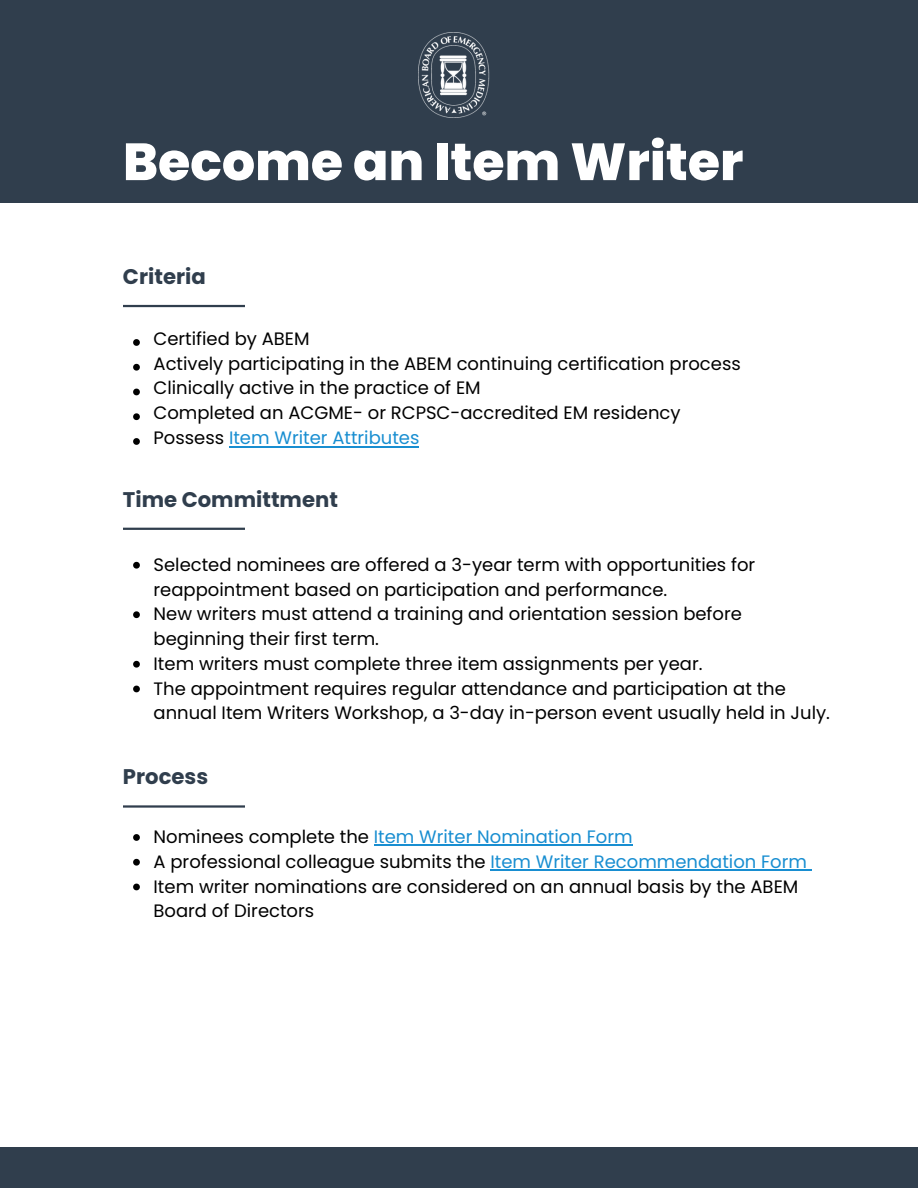
<style>
.page{position:relative;width:918px;height:1188px;background:#fff}
.page>*{position:absolute;margin:0;border:0;box-sizing:border-box;transform-origin:0 0}
.t1{font:800 52.2px "Poppins";color:#fff}
.t2{font:700 21.15px "Poppins";color:#303e4d}
.t3{font:18px/24.8px "Poppins";color:#000}
.t4{font:18px "Poppins";color:#188ed1}
.s1{color:#188ed1}
.s2{color:#000}
</style>
<div class="page">
<div style="left:0;top:0;width:918px;height:203px;background:#303e4d"></div>
<div style="left:0;top:1147px;width:918px;height:41px;background:#303e4d"></div>
<hr style="left:123px;top:305px;width:122px;height:2px;background:#303e4d">
<svg style="left:133px;top:339px;width:7px;height:7px"></svg>
<svg style="left:133px;top:364px;width:7px;height:7px"></svg>
<svg style="left:133px;top:389px;width:7px;height:6px"></svg>
<svg style="left:133px;top:413px;width:7px;height:7px"></svg>
<svg style="left:133px;top:438px;width:7px;height:7px"></svg>
<svg style="left:133px;top:562px;width:7px;height:7px"></svg>
<svg style="left:133px;top:611px;width:7px;height:7px"></svg>
<svg style="left:133px;top:661px;width:7px;height:7px"></svg>
<svg style="left:133px;top:686px;width:7px;height:6px"></svg>
<svg style="left:133px;top:834px;width:7px;height:7px"></svg>
<hr style="left:374px;top:844px;width:259px;height:1px;background:#188ed1">
<svg style="left:133px;top:859px;width:7px;height:7px"></svg>
<hr style="left:490px;top:869px;width:317px;height:1px;background:#188ed1">
<svg style="left:133px;top:884px;width:7px;height:6px"></svg>
<hr style="left:123px;top:528px;width:122px;height:2px;background:#303e4d">
<hr style="left:123px;top:805px;width:122px;height:3px;background:#303e4d">
<img style="left:418px;top:32px;width:72px;height:86px">
<hr style="left:229px;top:447px;width:190px;height:1px;background:#188ed1">
<p class="t1" style="left:123px;top:125px;width:622px">Become an Item Writer</p>
<h1 class="t2" style="left:123px;top:262px;width:84px">Criteria</h1>
<p class="t3" style="left:154px;top:326px;width:589px">Certified by ABEM<br>Actively participating in the ABEM continuing certification process Clinically active in the practice of EM<br>Completed an ACGME- or RCPSC-accredited EM residency Possess <span class="s1">Item Writer Attributes</span></p>
<p class="t2" style="left:123px;top:484px;width:216px">Time Committment</p>
<p class="t3" style="left:154px;top:552px;width:603px">Selected nominees are offered a 3-year term with opportunities for reappointment based on participation and performance.</p>
<p class="t3" style="left:154px;top:602px;width:590px">New writers must attend a training and orientation session before beginning their first term.</p>
<p class="t3" style="left:154px;top:651px;width:550px">Item writers must complete three item assignments per year.</p>
<p class="t3" style="left:154px;top:676px;width:678px">The appointment requires regular attendance and participation at the annual Item Writers Workshop, a 3-day in-person event usually held in July.</p>
<h2 class="t2" style="left:123px;top:762px;width:87px">Process</h2>
<p class="t4" style="left:154px;top:824px;width:481px"><span class="s2">Nominees complete the</span> Item Writer Nomination Form</p>
<p class="t3" style="left:154px;top:849px;width:655px">A professional colleague submits the <span class="s1">Item Writer Recommendation Form</span></p>
<p class="t3" style="left:154px;top:874px;width:646px">Item writer nominations are considered on an annual basis by the ABEM<br>Board of Directors</p>
</div>
